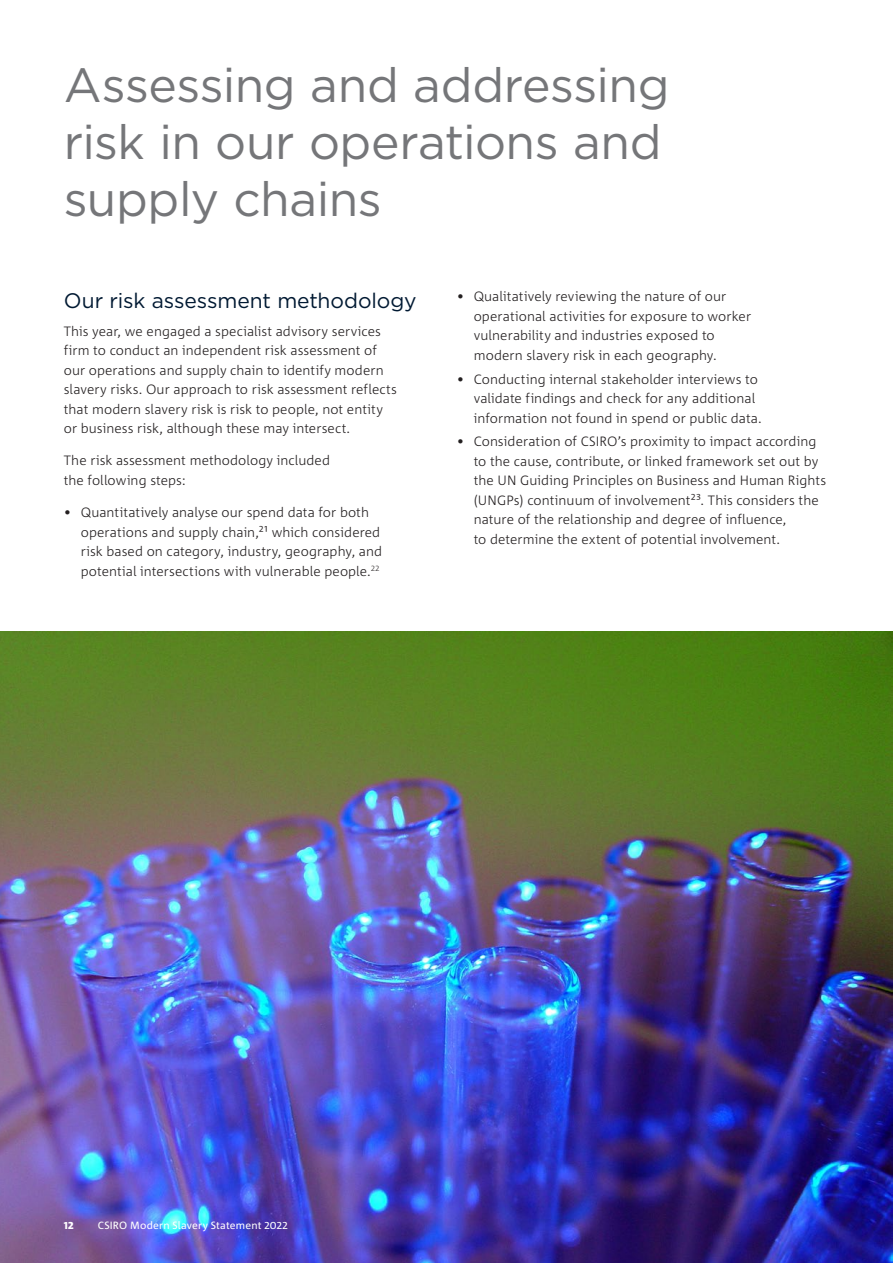
<style>
.page{position:relative;width:893px;height:1263px;background:#fff}
.page>*{position:absolute;margin:0;border:0;box-sizing:border-box;transform-origin:0 0}
.H1_Page_Title_A4{font:48px/57px "Gotham";letter-spacing:-.01em;color:#757679}
.H2_Heading{font:21px "Gotham";letter-spacing:-.005em;color:#001932}
.Body_Copy{font:300 13.5px/19.5px "Corpid C1";letter-spacing:.005em;color:#231f20}
.Folio_Left{font:10.5px "Corpid C1";letter-spacing:.015em;color:#fff}
.Folio_Left-2{font:800 10.5px "Corpid C1";color:#fff}
</style>
<div class="page">
<img style="left:0;top:631px;width:893px;height:632px">
<h1 class="H1_Page_Title_A4" style="left:64px;top:56px;width:607px">Assessing and addressing risk in our operations and supply chains</h1>
<h2 class="H2_Heading" style="left:64px;top:287px;width:354px">Our risk assessment methodology</h2>
<p class="Body_Copy" style="left:64px;top:321px;width:335px">This year, we engaged a specialist advisory services firm to conduct an independent risk assessment of our operations and supply chain to identify modern slavery risks. Our approach to risk assessment reflects that modern slavery risk is risk to people, not entity or business risk, although these may intersect.</p>
<p class="Body_Copy" style="left:64px;top:451px;width:268px">The risk assessment methodology included the following steps:</p>
<p class="Body_Copy" style="left:81px;top:502px;width:303px;text-indent:-17px">• Quantitatively analyse our spend data for both operations and supply chain,21 which considered risk based on category, industry, geography, and potential intersections with vulnerable people.<sup>22</sup></p>
<p class="Body_Copy" style="left:474px;top:286px;width:279px;text-indent:-17px">• Qualitatively reviewing the nature of our operational activities for exposure to worker vulnerability and industries exposed to modern slavery risk in each geography.</p>
<p class="Body_Copy" style="left:474px;top:369px;width:290px;text-indent:-17px">• Conducting internal stakeholder interviews to validate findings and check for any additional information not found in spend or public data.</p>
<p class="Body_Copy" style="left:474px;top:431px;width:354px;text-indent:-17px">• Consideration of CSIRO’s proximity to impact according to the cause, contribute, or linked framework set out by the UN Guiding Principles on Business and Human Rights (UNGPs) continuum of involvement23. This considers the nature of the relationship and degree of influence,<br>to determine the extent of potential involvement.</p>
<p class="Folio_Left-2" style="left:64px;top:1218px;width:11px">12</p>
<p class="Folio_Left" style="left:98px;top:1218px;width:192px">CSIRO Modern Slavery Statement 2022</p>
</div>
